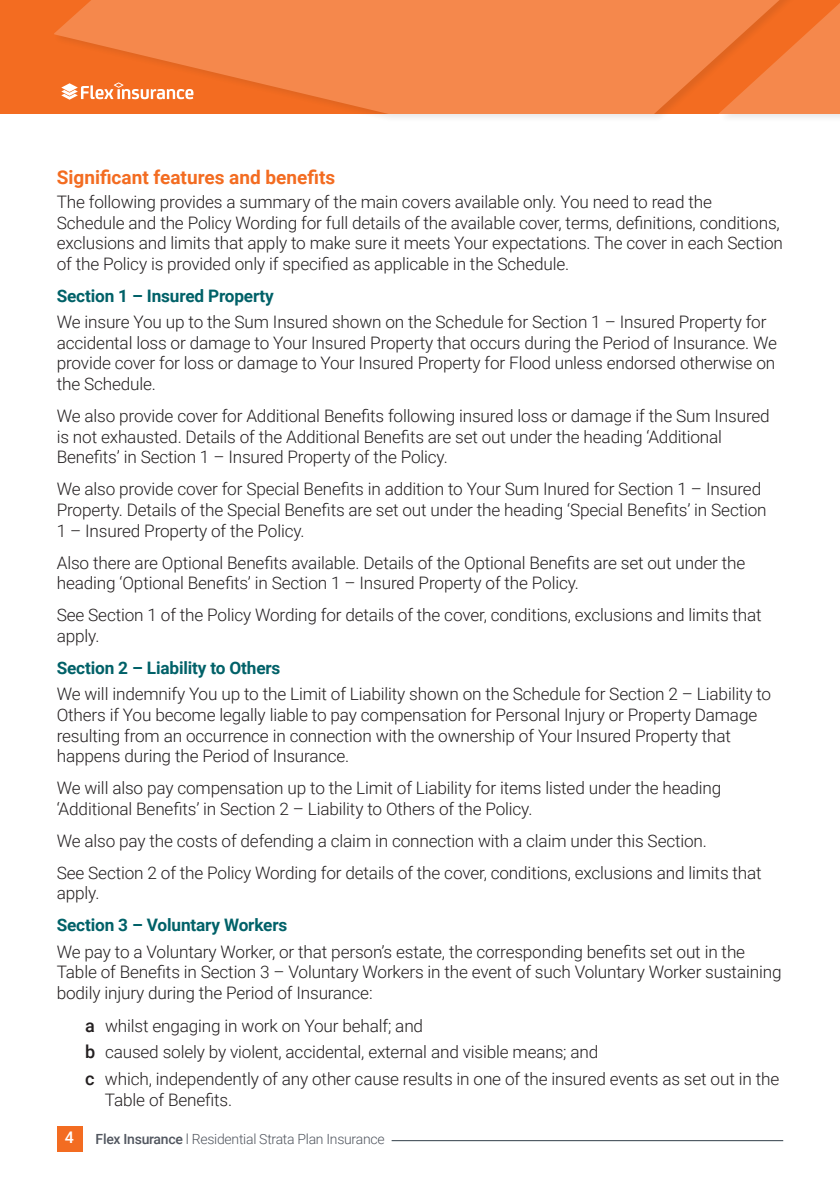
<style>
.page{position:relative;width:840px;height:1191px;background:#fff}
.page>*{position:absolute;margin:0;border:0;box-sizing:border-box;transform-origin:0 0}
.subheading1{font:700 19px "Roboto";color:#f36c21}
.main_body{font:300 17.2px/20.6px "Roboto";letter-spacing:-.01em;color:#231f20}
.main_body_indent{font:300 17.2px/20.6px "Roboto";letter-spacing:-.01em;color:#231f20}
.subheading2{font:700 17.2px "Roboto";letter-spacing:-.01em;color:#006168}
.t1{font:500 16px "Roboto";color:#fff}
.t2{font:300 14px "Roboto";letter-spacing:-.02em;color:#51565f}
.s1{font-weight:500;font-size:18px}
.s2{font-weight:500}
</style>
<div class="page">
<svg style="left:839px;top:0;width:1px;height:113px"></svg>
<div style="left:57px;top:1125px;width:25px;height:26px;background:#f36c21"></div>
<hr style="left:391px;top:1140px;width:391px;height:1px;background:#303d48">
<div style="left:0;top:0;width:839px;height:123px;background:#231f20;opacity:.5"></div>
<svg style="left:54px;top:0;width:61px;height:113px;fill:#f36c21"></svg>
<svg style="left:115px;top:0;width:724px;height:113px;fill:#f5884c"></svg>
<p class="subheading1" style="left:57px;top:164px;width:280px">Significant features and benefits</p>
<p class="main_body" style="left:57px;top:191px;width:727px">The following provides a summary of the main covers available only. You need to read the Schedule and the Policy Wording for full details of the available cover, terms, definitions, conditions, exclusions and limits that apply to make sure it meets Your expectations. The cover in each Section of the Policy is provided only if specified as applicable in the Schedule.</p>
<p class="subheading2" style="left:57px;top:284px;width:218px">Section 1 – Insured Property</p>
<p class="main_body" style="left:57px;top:311px;width:721px">We insure You up to the Sum Insured shown on the Schedule for Section 1 – Insured Property for accidental loss or damage to Your Insured Property that occurs during the Period of Insurance. We provide cover for loss or damage to Your Insured Property for Flood unless endorsed otherwise on the Schedule.</p>
<p class="main_body" style="left:57px;top:405px;width:714px">We also provide cover for Additional Benefits following insured loss or damage if the Sum Insured is not exhausted. Details of the Additional Benefits are set out under the heading ‘Additional<br>Benefits’ in Section 1 – Insured Property of the Policy.</p>
<p class="main_body" style="left:57px;top:478px;width:711px">We also provide cover for Special Benefits in addition to Your Sum Inured for Section 1 – Insured<br>Property. Details of the Special Benefits are set out under the heading ‘Special Benefits’ in Section<br>1 – Insured Property of the Policy.</p>
<p class="main_body" style="left:57px;top:551px;width:689px">Also there are Optional Benefits available. Details of the Optional Benefits are set out under the heading ‘Optional Benefits’ in Section 1 – Insured Property of the Policy.</p>
<p class="main_body" style="left:57px;top:604px;width:706px">See Section 1 of the Policy Wording for details of the cover, conditions, exclusions and limits that apply.</p>
<p class="subheading2" style="left:57px;top:656px;width:225px">Section 2 – Liability to Others</p>
<p class="main_body" style="left:57px;top:683px;width:715px">We will indemnify You up to the Limit of Liability shown on the Schedule for Section 2 – Liability to Others if You become legally liable to pay compensation for Personal Injury or Property Damage resulting from an occurrence in connection with the ownership of Your Insured Property that happens during the Period of Insurance.</p>
<p class="main_body" style="left:57px;top:777px;width:665px">We will also pay compensation up to the Limit of Liability for items listed under the heading ‘Additional Benefits’ in Section 2 – Liability to Others of the Policy.</p>
<p class="main_body" style="left:57px;top:829px;width:651px">We also pay the costs of defending a claim in connection with a claim under this Section.</p>
<p class="main_body" style="left:57px;top:861px;width:706px">See Section 2 of the Policy Wording for details of the cover, conditions, exclusions and limits that apply.</p>
<p class="subheading2" style="left:57px;top:913px;width:232px">Section 3 – Voluntary Workers</p>
<p class="main_body" style="left:57px;top:940px;width:725px">We pay to a Voluntary Worker, or that person’s estate, the corresponding benefits set out in the<br>Table of Benefits in Section 3 – Voluntary Workers in the event of such Voluntary Worker sustaining bodily injury during the Period of Insurance:</p>
<p class="main_body_indent" style="left:85px;top:1014px;width:339px"><span class="s1">a</span> whilst engaging in work on Your behalf; and</p>
<p class="main_body_indent" style="left:85px;top:1041px;width:514px"><span class="s1">b</span> caused solely by violent, accidental, external and visible means; and</p>
<p class="main_body_indent" style="left:105px;top:1068px;width:675px;text-indent:-20px"><span class="s1">c</span> which, independently of any other cause results in one of the insured events as set out in the<br>Table of Benefits.</p>
<p class="t1" style="left:65px;top:1125px;width:11px">4</p>
<p class="t2" style="left:96px;top:1129px;width:290px"><span class="s2">Flex Insurance</span> l Residential Strata Plan Insurance</p>
</div>
